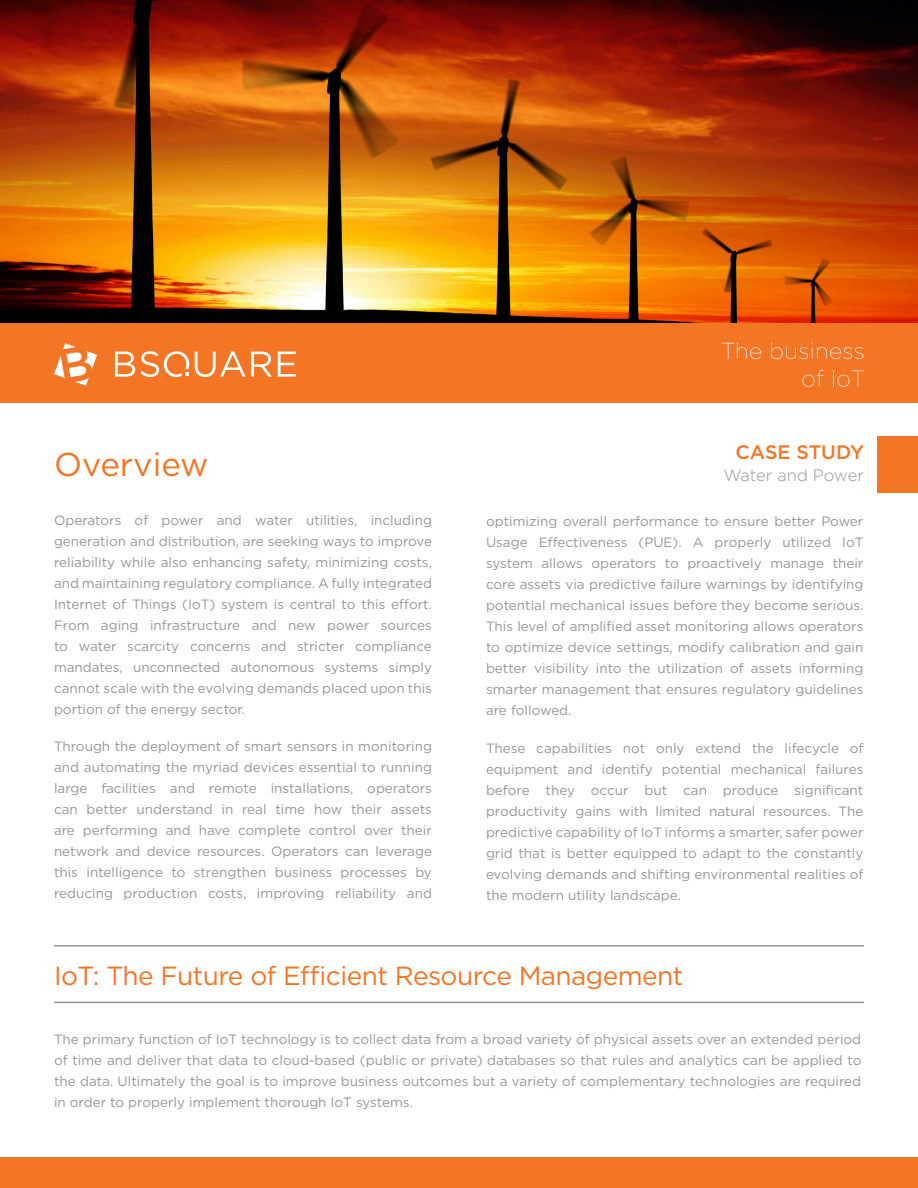
<style>
.page{position:relative;width:918px;height:1188px;background:#fff}
.page>*{position:absolute;margin:0;border:0;box-sizing:border-box;transform-origin:0 0}
.t1{font:33px "Gotham";color:#f47524}
.t2{font:26.25px "Gotham";letter-spacing:-.02em;color:#f47524}
.t3{font:500 19.5px "Gotham";color:#f47524}
.t4{font:300 16.5px "Gotham";letter-spacing:-.005em;color:#939698}
.t5{font:13.5px/21px "Gotham";color:#939698;text-align:justify}
</style>
<div class="page">
<div style="left:0;top:1158px;width:918px;height:30px;background:#f47523"></div>
<img style="left:0;top:0;width:918px;height:323px">
<div style="left:0;top:323px;width:918px;height:80px;background:#f47523"></div>
<div style="left:878px;top:436px;width:40px;height:56px;background:#f47523"></div>
<svg style="left:195px;top:351px;width:50px;height:26px"></svg>
<svg style="left:251px;top:352px;width:21px;height:25px"></svg>
<svg style="left:278px;top:352px;width:18px;height:25px"></svg>
<svg style="left:115px;top:351px;width:74px;height:26px"></svg>
<svg style="left:54px;top:343px;width:43px;height:43px"></svg>
<svg style="left:722px;top:342px;width:39px;height:17px"></svg>
<svg style="left:771px;top:342px;width:92px;height:17px"></svg>
<svg style="left:802px;top:370px;width:22px;height:17px"></svg>
<svg style="left:833px;top:370px;width:31px;height:17px"></svg>
<hr style="left:54px;top:945px;width:810px;height:2px;background:#939598">
<hr style="left:54px;top:1002px;width:810px;height:1px;background:#939598">
<p class="t1" style="left:54px;top:444px;width:156px">Overview</p>
<p class="t5" style="left:54px;top:509px;width:380px">Operators of power and water utilities, including generation and distribution, are seeking ways to improve reliability while also enhancing safety, minimizing costs, and maintaining regulatory compliance. A fully integrated Internet of Things (IoT) system is central to this effort.<br>From aging infrastructure and new power sources to water scarcity concerns and stricter compliance mandates, unconnected autonomous systems simply cannot scale with the evolving demands placed upon this portion of the energy sector.</p>
<p class="t5" style="left:54px;top:736px;width:380px">Through the deployment of smart sensors in monitoring and automating the myriad devices essential to running large facilities and remote installations, operators can better understand in real time how their assets are performing and have complete control over their network and device resources. Operators can leverage this intelligence to strengthen business processes by reducing production costs, improving reliability and</p>
<p class="t3" style="left:736px;top:440px;width:130px">CASE STUDY</p>
<p class="t4" style="left:724px;top:465px;width:142px">Water and Power</p>
<p class="t5" style="left:486px;top:511px;width:379px">optimizing overall performance to ensure better Power Usage Effectiveness (PUE). A properly utilized IoT system allows operators to proactively manage their core assets via predictive failure warnings by identifying potential mechanical issues before they become serious.<br>This level of amplified asset monitoring allows operators to optimize device settings, modify calibration and gain better visibility into the utilization of assets informing smarter management that ensures regulatory guidelines are followed.</p>
<p class="t5" style="left:486px;top:737px;width:379px">These capabilities not only extend the lifecycle of equipment and identify potential mechanical failures before they occur but can produce significant productivity gains with limited natural resources. The predictive capability of IoT informs a smarter, safer power grid that is better equipped to adapt to the constantly evolving demands and shifting environmental realities of the modern utility landscape.</p>
<p class="t2" style="left:54px;top:959px;width:631px">IoT: The Future of Efficient Resource Management</p>
<p class="t5" style="left:54px;top:1028px;width:809px">The primary function of IoT technology is to collect data from a broad variety of physical assets over an extended period of time and deliver that data to cloud-based (public or private) databases so that rules and analytics can be applied to the data. Ultimately the goal is to improve business outcomes but a variety of complementary technologies are required in order to properly implement thorough IoT systems.</p>
</div>
